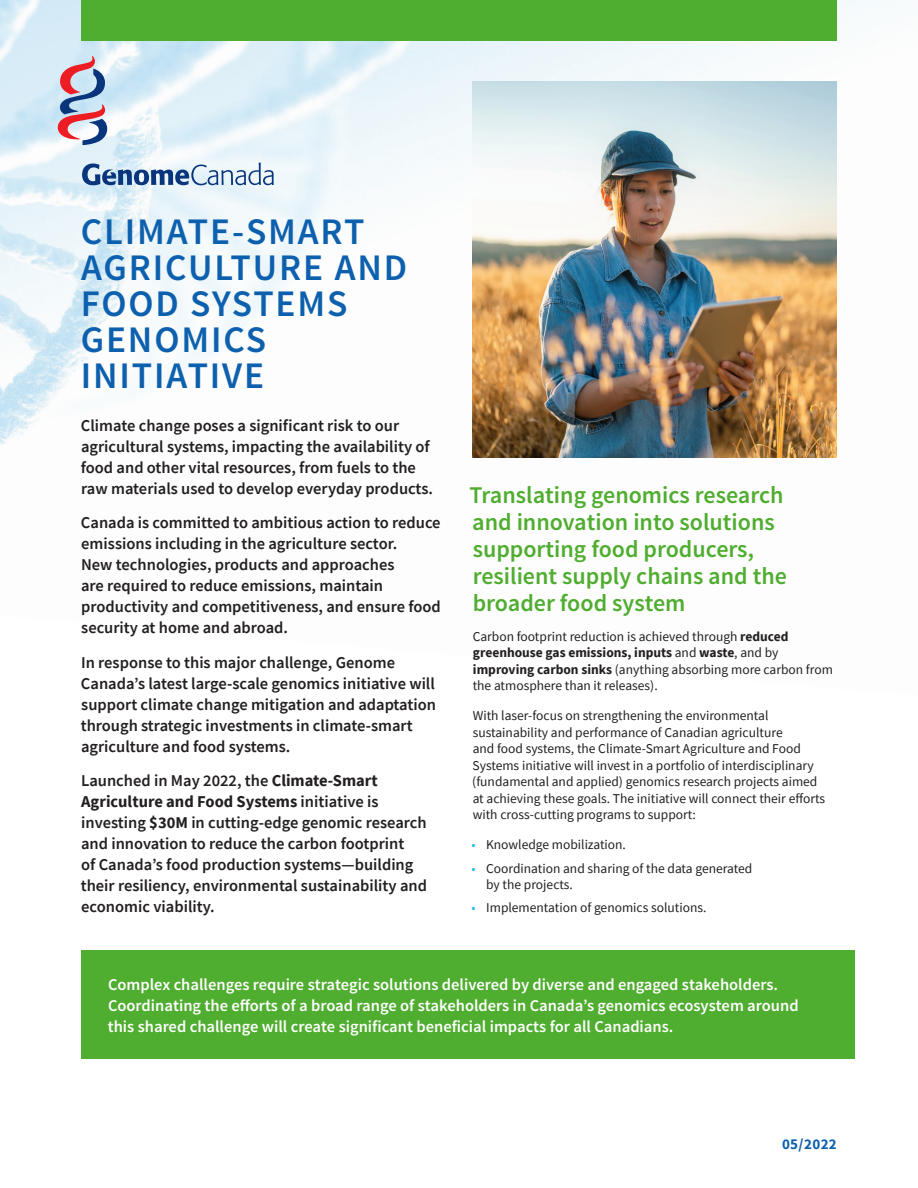
<style>
.page{position:relative;width:918px;height:1188px;background:#fff}
.page>*{position:absolute;margin:0;border:0;box-sizing:border-box;transform-origin:0 0}
.Page_Title{font:600 37.5px/36px "Source Sans Pro";letter-spacing:.05em;color:#0d60ae}
.t1{font:600 24px/27px "Source Sans Pro";color:#4fad2f}
.deck{font:600 16.5px/21px "Source Sans Pro";color:#231f20}
.Body_Bold{font:600 16.5px/21px "Source Sans Pro";color:#fff}
.t2{font:700 15px "Source Sans Pro";letter-spacing:.025em;color:#0d60ae}
.Body{font:13.5px/16.5px "Source Sans Pro";color:#231f20}
.s1{font-weight:700}
.s2{color:#25bdef}
</style>
<div class="page">
<img style="left:0;top:0;width:883px;height:445px">
<div style="left:81px;top:0;width:756px;height:40px;background:#4fad2f"></div>
<svg style="left:58px;top:56px;width:49px;height:89px;background:#baa4b8"></svg>
<svg style="left:82px;top:162px;width:192px;height:23px"></svg>
<div style="left:81px;top:950px;width:773px;height:109px;background:#4fad2f"></div>
<img style="left:472px;top:81px;width:365px;height:377px">
<p class="Page_Title" style="left:81px;top:215px;width:328px">CLIMATE-SMART<br>AGRICULTURE AND<br>FOOD SYSTEMS<br>GENOMICS<br>INITIATIVE</p>
<p class="deck" style="left:81px;top:415px;width:354px">Climate change poses a significant risk to our agricultural systems, impacting the availability of food and other vital resources, from fuels to the raw materials used to develop everyday products.</p>
<p class="deck" style="left:81px;top:512px;width:361px">Canada is committed to ambitious action to reduce emissions including in the agriculture sector.<br>New technologies, products and approaches<br>are required to reduce emissions, maintain productivity and competitiveness, and ensure food security at home and abroad.</p>
<p class="deck" style="left:81px;top:652px;width:357px">In response to this major challenge, Genome Canada’s latest large-scale genomics initiative will support climate change mitigation and adaptation through strategic investments in climate-smart agriculture and food systems.</p>
<p class="deck" style="left:81px;top:770px;width:348px">Launched in May 2022, the <span class="s1">Climate-Smart Agriculture and Food Systems</span> initiative is investing <span class="s1">$30M</span> in cutting-edge genomic research and innovation to reduce the carbon footprint<br>of Canada’s food production systems—building their resiliency, environmental sustainability and economic viability.</p>
<h2 class="t1" style="left:470px;top:482px;width:319px">Translating genomics research and innovation into solutions supporting food producers, resilient supply chains and the broader food system</h2>
<p class="Body" style="left:473px;top:628px;width:362px">Carbon footprint reduction is achieved through <span class="s1">reduced greenhouse gas emissions, inputs</span> and <span class="s1">waste</span>, and by <span class="s1">improving carbon sinks</span> (anything absorbing more carbon from the atmosphere than it releases).</p>
<p class="Body" style="left:472px;top:708px;width:354px">With laser-focus on strengthening the environmental sustainability and performance of Canadian agriculture<br>and food systems, the Climate-Smart Agriculture and Food Systems initiative will invest in a portfolio of interdisciplinary (fundamental and applied) genomics research projects aimed at achieving these goals. The initiative will connect their efforts with cross-cutting programs to support:</p>
<p class="Body" style="left:472px;top:837px;width:156px"><span class="s2">•</span> Knowledge mobilization.</p>
<p class="Body" style="left:486px;top:860px;width:268px;text-indent:-15px"><span class="s2">•</span> Coordination and sharing of the data generated by the projects.</p>
<p class="Body" style="left:472px;top:900px;width:236px"><span class="s2">•</span> Implementation of genomics solutions.</p>
<p class="Body_Bold" style="left:108px;top:974px;width:692px">Complex challenges require strategic solutions delivered by diverse and engaged stakeholders.<br>Coordinating the efforts of a broad range of stakeholders in Canada’s genomics ecosystem around this shared challenge will create significant beneficial impacts for all Canadians.</p>
<h3 class="t2" style="left:782px;top:1134px;width:56px">05/2022</h3>
</div>
